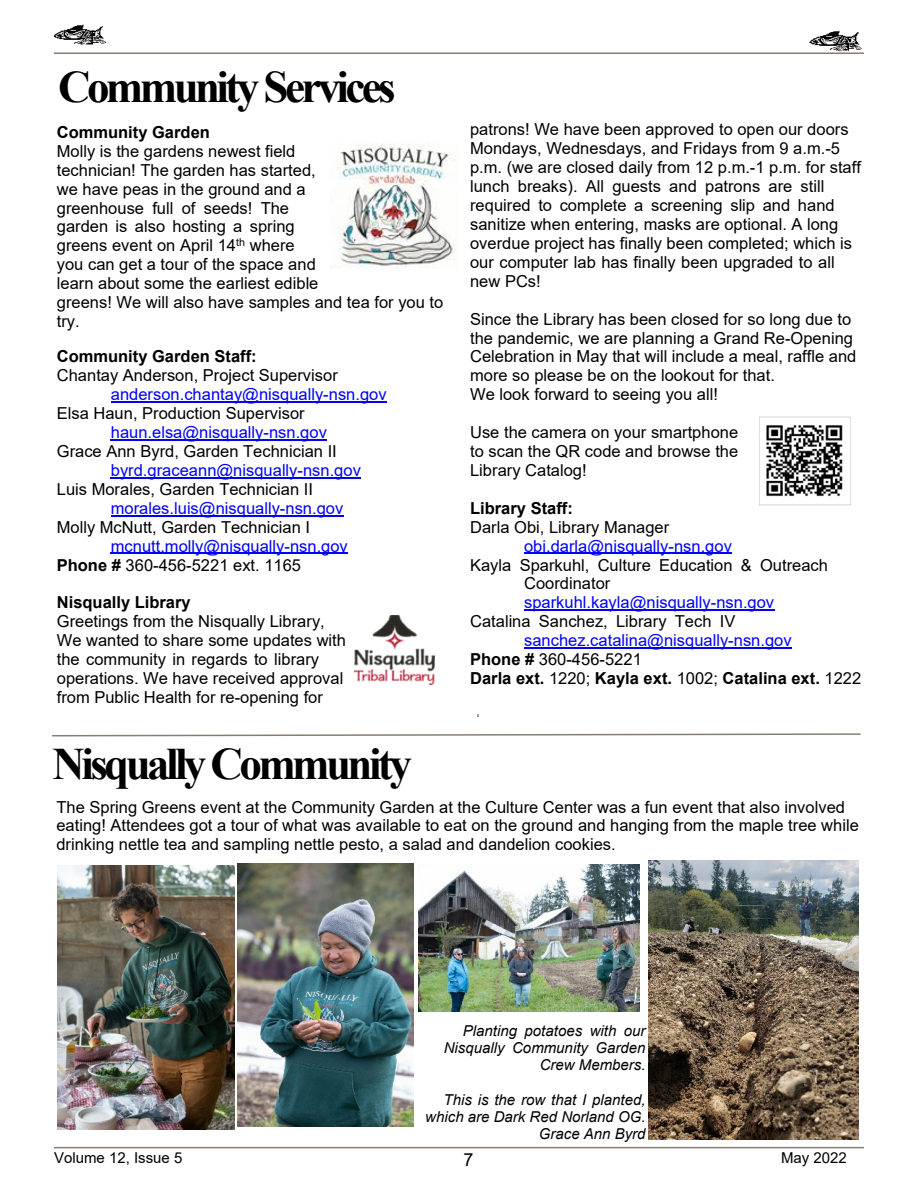
<style>
.page{position:relative;width:918px;height:1188px;background:#fff}
.page>*{position:absolute;margin:0;border:0;box-sizing:border-box;transform-origin:0 0}
.t1{font:700 45px "Times New Roman";letter-spacing:-.08em;color:#000}
.t2{font:18px "Arial";color:#000}
.t3{font:16.5px/18.9px "Arial";color:#000}
.t4{font:16.5px/18.9px "Arial";color:#00f}
.t5{font:700 16.5px/18.9px "Arial";color:#000}
.t6{font:italic 15px/17.2px "Arial";color:#000;text-align:right}
.t7{font:15px "Arial";color:#000}
.s1{font-weight:700;color:#000}
.s2{color:#000}
.s3{font-weight:400;color:#00f}
.s4{font-weight:400}
</style>
<div class="page">
<hr style="left:54px;top:1147px;width:810px;height:1px;background:#877d71">
<hr style="left:54px;top:52px;width:810px;height:2px;background:#877d71">
<img style="left:809px;top:30px;width:53px;height:21px">
<img style="left:53px;top:24px;width:54px;height:21px">
<hr style="left:111px;top:401px;width:276px;height:2px;background:#00f">
<hr style="left:111px;top:439px;width:216px;height:1px;background:#00f">
<hr style="left:111px;top:477px;width:250px;height:1px;background:#00f">
<hr style="left:111px;top:515px;width:232px;height:1px;background:#00f">
<hr style="left:111px;top:553px;width:237px;height:1px;background:#00f">
<hr style="left:524px;top:553px;width:208px;height:1px;background:#00f">
<hr style="left:524px;top:610px;width:250px;height:1px;background:#00f">
<hr style="left:524px;top:647px;width:268px;height:2px;background:#00f">
<img style="left:759px;top:416px;width:92px;height:90px">
<img style="left:648px;top:860px;width:210px;height:280px">
<svg style="left:51px;top:733px;width:810px;height:4px"></svg>
<img style="left:58px;top:865px;width:176px;height:264px">
<img style="left:419px;top:864px;width:221px;height:148px">
<img style="left:338px;top:144px;width:118px;height:125px">
<img style="left:354px;top:616px;width:80px;height:68px">
<img style="left:237px;top:863px;width:176px;height:264px">
<h1 class="t1" style="left:58px;top:71px;width:339px">Community Services</h1>
<p class="t5" style="left:57px;top:124px;width:155px">Community Garden</p>
<p class="t3" style="left:57px;top:143px;width:388px">Molly is the gardens newest field<br>technician! The garden has started,<br>we have peas in the ground and a<br>greenhouse full of seeds! The<br>garden is also hosting a spring<br>greens event on April 14<sup>th</sup> where<br>you can get a tour of the space and<br>learn about some the earliest edible<br>greens! We will also have samples and tea for you to try.</p>
<p class="t5" style="left:57px;top:349px;width:201px">Community Garden Staff:</p>
<p class="t3" style="left:57px;top:368px;width:282px">Chantay Anderson, Project Supervisor</p>
<p class="t4" style="left:111px;top:387px;width:277px">anderson.chantay@nisqually-nsn.gov</p>
<p class="t3" style="left:57px;top:405px;width:249px">Elsa Haun, Production Supervisor</p>
<p class="t4" style="left:111px;top:424px;width:218px">haun.elsa@nisqually-nsn.gov</p>
<p class="t3" style="left:57px;top:443px;width:282px">Grace Ann Byrd, Garden Technician II</p>
<p class="t4" style="left:111px;top:462px;width:252px">byrd.graceann@nisqually-nsn.gov</p>
<p class="t3" style="left:57px;top:481px;width:258px">Luis Morales, Garden Technician II</p>
<p class="t4" style="left:111px;top:500px;width:234px">morales.luis@nisqually-nsn.gov</p>
<p class="t3" style="left:57px;top:519px;width:255px">Molly McNutt, Garden Technician I</p>
<p class="t4" style="left:57px;top:538px;width:293px;text-indent:54px">mcnutt.molly@nisqually-nsn.gov<br><span class="s1">Phone #</span> <span class="s2">360-456-5221 ext. 1165</span></p>
<p class="t5" style="left:57px;top:595px;width:135px">Nisqually Library</p>
<p class="t3" style="left:57px;top:614px;width:291px">Greetings from the Nisqually Library, We wanted to share some updates with the community in regards to library operations. We have received approval from Public Health for re-opening for</p>
<p class="t3" style="left:470px;top:122px;width:392px">patrons! We have been approved to open our doors Mondays, Wednesdays, and Fridays from 9 a.m.-5 p.m. (we are closed daily from 12 p.m.-1 p.m. for staff lunch breaks). All guests and patrons are still required to complete a screening slip and hand sanitize when entering, masks are optional. A long overdue project has finally been completed; which is our computer lab has finally been upgraded to all new PCs!</p>
<p class="t3" style="left:470px;top:311px;width:388px">Since the Library has been closed for so long due to the pandemic, we are planning a Grand Re-Opening Celebration in May that will include a meal, raffle and more so please be on the lookout for that.<br>We look forward to seeing you all!</p>
<p class="t3" style="left:470px;top:424px;width:270px;text-align:justify">Use the camera on your smartphone to scan the QR code and browse the Library Catalog!</p>
<p class="t5" style="left:470px;top:500px;width:104px">Library Staff:</p>
<p class="t3" style="left:470px;top:519px;width:201px">Darla Obi, Library Manager</p>
<p class="t4" style="left:524px;top:538px;width:209px">obi.darla@nisqually-nsn.gov</p>
<p class="t3" style="left:524px;top:557px;width:305px;text-indent:-54px">Kayla Sparkuhl, Culture Education &amp; Outreach<br>Coordinator</p>
<p class="t4" style="left:524px;top:595px;width:252px">sparkuhl.kayla@nisqually-nsn.gov</p>
<p class="t3" style="left:470px;top:614px;width:267px">Catalina Sanchez, Library Tech IV</p>
<p class="t5" style="left:470px;top:633px;width:393px;text-indent:54px"><span class="s3">sanchez.catalina@nisqually-nsn.gov<br></span>Phone # <span class="s4">360-456-5221<br></span>Darla ext. <span class="s4">1220;</span> Kayla ext. <span class="s4">1002;</span> Catalina ext. <span class="s4">1222</span></p>
<h1 class="t1" style="left:53px;top:749px;width:361px">Nisqually Community</h1>
<p class="t3" style="left:56px;top:799px;width:804px">The Spring Greens event at the Community Garden at the Culture Center was a fun event that also involved eating! Attendees got a tour of what was available to eat on the ground and hanging from the maple tree while drinking nettle tea and sampling nettle pesto, a salad and dandelion cookies.</p>
<p class="t6" style="left:444px;top:1023px;width:203px">Planting potatoes with our<br>Nisqually Community Garden<br>Crew Members.</p>
<p class="t6" style="left:425px;top:1092px;width:222px">This is the row that I planted, which are Dark Red Norland OG.<br>Grace Ann Byrd</p>
<p class="t7" style="left:54px;top:1152px;width:130px">Volume 12, Issue 5</p>
<p class="t7" style="left:781px;top:1152px;width:67px">May 2022</p>
<p class="t2" style="left:463px;top:1153px;width:12px">7</p>
</div>
